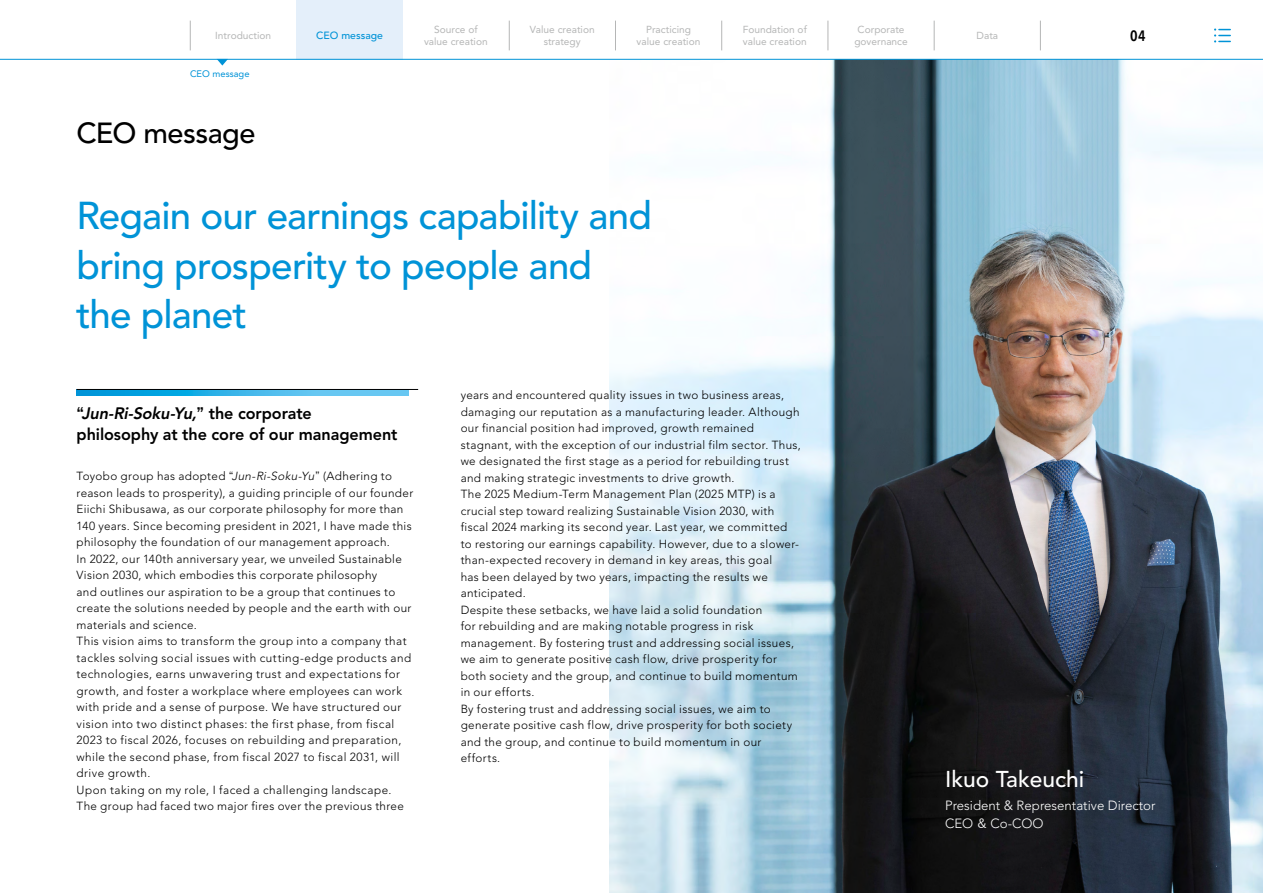
<style>
.page{position:relative;width:1263px;height:893px;background:#fff}
.page>*{position:absolute;margin:0;border:0;box-sizing:border-box;transform-origin:0 0}
.t1{font:500 38.55px/49.5px "Avenir LT Std";letter-spacing:-.02em;color:#0093d7}
.t2{font:500 28.95px "Avenir LT Std";letter-spacing:-.02em;color:#000}
.t3{font:500 22.8px "Avenir LT Std";color:#fff}
.t4{font:800 16.5px "Avenir LT Std";letter-spacing:-.005em;color:#000}
.t5{font:italic 800 16.5px "Avenir LT Std";color:#000}
.t6{font:700 16.5px "Yu Go Pr 6 N";color:#000}
.t7{font:600 15px "Avenir Next Condensed";color:#000}
.t8{font:300 13.2px/18px "Avenir LT Std";color:#fff}
.t9{font:300 11.7px/16.5px "Avenir LT Std";letter-spacing:.03em;color:#000}
.t10{font:italic 300 11.7px "Avenir LT Std";color:#000}
.t11{font:500 10.5px "Avenir LT Std";color:#0093d7}
.t12{font:10.2px/12px "Avenir LT Std";color:#b5b6b6;text-align:center}
.t13{font:9.3px "Avenir LT Std";color:#0093d7}
.s1{font-style:italic}
.s2{font-family:"Yu Go Pr 6 N";font-weight:700}
.s3{font-family:"Yu Go Pr 6 N";font-weight:400;font-size:11.25px}
.s4{font-family:"Yu Go Pr 6 N";font-weight:500;font-size:12.75px}
</style>
<div class="page">
<img style="left:609px;top:60px;width:654px;height:833px">
<svg style="left:77px;top:390px;width:331px;height:5px;background:#35b3e8"></svg>
<hr style="left:77px;top:389px;width:341px;height:1px;background:#000">
<div style="left:296px;top:0;width:107px;height:60px;background:#e4effa"></div>
<svg style="left:217px;top:60px;width:10px;height:6px"></svg>
<svg style="left:190px;top:21px;width:1px;height:29px"></svg>
<svg style="left:509px;top:21px;width:1px;height:29px"></svg>
<svg style="left:721px;top:21px;width:1px;height:29px"></svg>
<svg style="left:615px;top:21px;width:1px;height:29px"></svg>
<svg style="left:828px;top:21px;width:1px;height:29px"></svg>
<svg style="left:934px;top:21px;width:1px;height:29px"></svg>
<svg style="left:1040px;top:21px;width:1px;height:29px"></svg>
<hr style="left:0;top:59px;width:1263px;height:1px;background:#0093d7">
<svg style="left:1214px;top:29px;width:16px;height:14px"></svg>
<p class="t12" style="left:215px;top:30px;width:57px">Introduction</p>
<p class="t13" style="left:190px;top:69px;width:61px">CEO message</p>
<h2 class="t2" style="left:77px;top:117px;width:180px">CEO message</h2>
<p class="t11" style="left:316px;top:30px;width:68px">CEO message</p>
<p class="t12" style="left:424px;top:24px;width:65px">Source of value creation</p>
<p class="t12" style="left:530px;top:24px;width:67px">Value creation strategy</p>
<p class="t12" style="left:637px;top:24px;width:65px">Practicing value creation</p>
<p class="t12" style="left:743px;top:24px;width:66px;text-align:left">Foundation of value creation</p>
<p class="t12" style="left:854px;top:24px;width:55px">Corporate governance</p>
<p class="t12" style="left:977px;top:30px;width:23px">Data</p>
<h1 class="t1" style="left:77px;top:192px;width:577px">Regain our earnings capability and bring prosperity to people and the planet</h1>
<p class="t7" style="left:1130px;top:23px;width:17px">04</p>
<h3 class="t4" style="left:82px;top:404px;width:232px"><span class="s1">JunRiSokuYu</span><span class="s2">”</span> the corporate</h3>
<h3 class="t6" style="left:77px;top:405px;width:9px">“</h3>
<h3 class="t4" style="left:77px;top:424px;width:323px">philosophy at the core of our management</h3>
<p class="t9" style="left:77px;top:468px;width:317px">Toyobo group has adopted <span class="s3">“</span><span class="s1">Jun RiSokuYu</span><span class="s3">”</span> (Adhering to</p>
<h3 class="t5" style="left:108px;top:404px;width:10px">-</h3>
<h3 class="t5" style="left:128px;top:404px;width:10px">-</h3>
<h3 class="t5" style="left:170px;top:404px;width:10px">-</h3>
<h3 class="t5" style="left:192px;top:404px;width:10px">,</h3>
<p class="t10" style="left:252px;top:469px;width:8px">-</p>
<p class="t9" style="left:77px;top:484px;width:338px">reason leads to prosperity a,) guiding principle of our founder Eiichi Shibusawa, as our corporate philosophy for more than 140 years. Since becoming president in 2021, I have made this philosophy the foundation of our management approach.<br>In 2022, our 140th anniversary year, we unveiled Sustainable Vision 2030, which embodies this corporate philosophy<br>and outlines our aspiration to be a group that continues to create the solutions needed by people and the earth with our materials and science.<br>This vision aims to transform the group into a company that tackles solving social issues with cutting-edge products and technologies, earns unwavering trust and expectations for growth, and foster a workplace where employees can work with pride and a sense of purpose. We have structured our vision into two distinct phases: the first phase, from fiscal 2023 to fiscal 2026, focuses on rebuilding and preparation, while the second phase, from fiscal 2027 to fiscal 2031, will drive growth.<br>Upon taking on my role I, faced a challenging landscape.<br>The group had faced two major fires over the previous three</p>
<p class="t10" style="left:266px;top:469px;width:8px">-</p>
<p class="t10" style="left:298px;top:469px;width:8px">-</p>
<p class="t9" style="left:461px;top:387px;width:342px">years and encountered quality issues in two business areas, damaging our reputation as a manufacturing leader. Although our financial position had improved, growth remained stagnant, with the exception of our industrial film sector. Thus, we designated the first stage as a period for rebuilding trust and making strategic investments to drive growth.<br>The 2025 Medium-Term Management Plan (2025 MTP) is a crucial step toward realizing Sustainable Vision 2030, with fiscal 2024 marking its second year. Last year, we committed</p>
<p class="t9" style="left:461px;top:552px;width:313px">than-expected recovery in demand in key areas, this goal</p>
<p class="t9" style="left:461px;top:535px;width:340px">to restoring our earnings capability. However, due to a slower-</p>
<p class="t9" style="left:461px;top:568px;width:339px">has been delayed by two years, impacting the results we anticipated.<br>Despite these setbacks, we have laid a solid foundation<br>for rebuilding and are making notable progress in risk management. By fostering trust and addressing social issues, we aim to generate positive cash flow, drive prosperity for both society and the group, and continue to build momentum in our efforts.<br>By fostering trust and addressing social issues, we aim to generate positive cash flow, drive prosperity for both society and the group, and continue to build momentum in our efforts.</p>
<h3 class="t3" style="left:945px;top:766px;width:141px">Ikuo Takeuchi</h3>
<p class="t8" style="left:945px;top:797px;width:212px">President &amp; Representative Director<br>CEO<span class="s4">＆</span> Co-COO</p>
</div>
